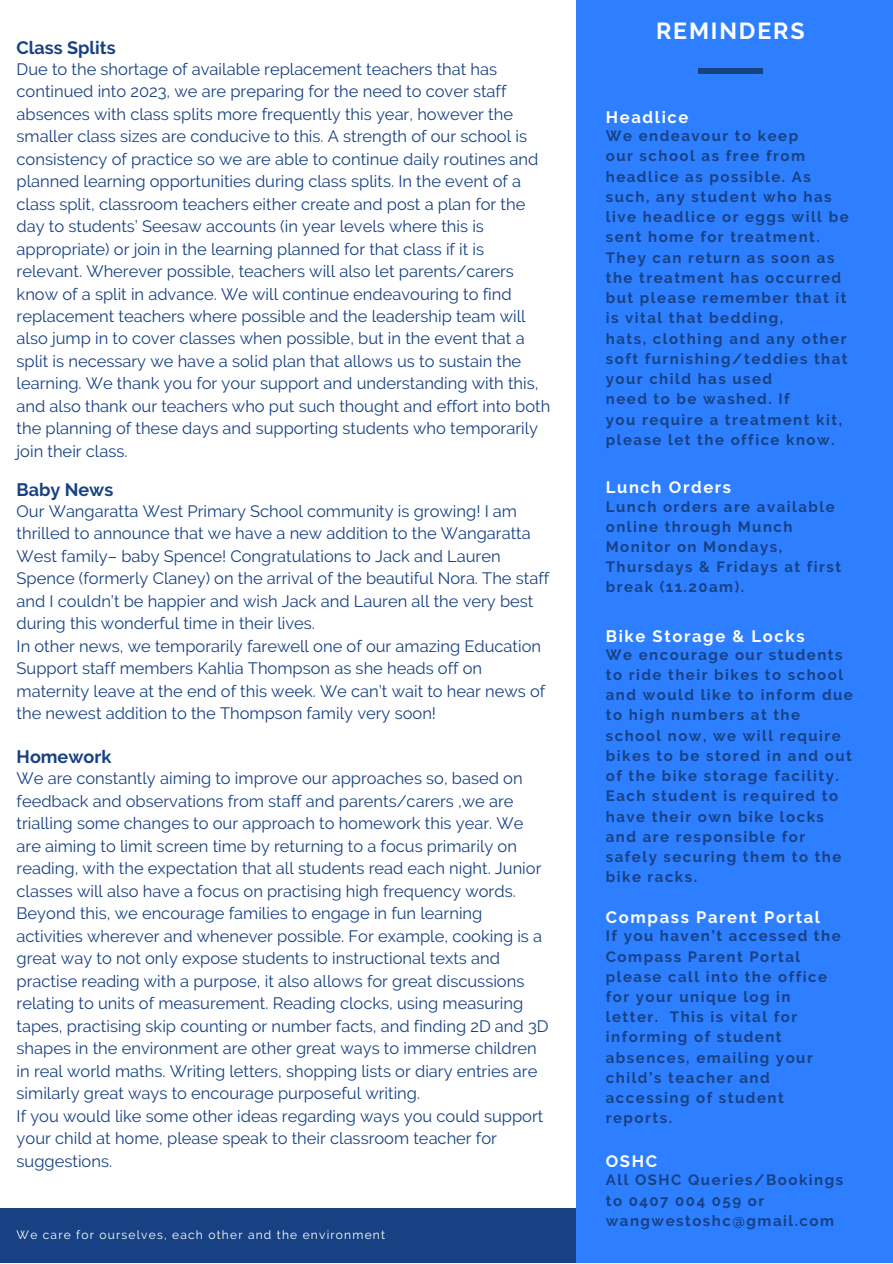
<style>
.page{position:relative;width:893px;height:1264px;background:#fff}
.page>*{position:absolute;margin:0;border:0;box-sizing:border-box;transform-origin:0 0}
.t1{font:700 23.1px "Raleway";letter-spacing:.08em;color:#fff}
.t2{font:700 18px "Raleway";color:#184183}
.t3{font:16.5px/22.5px "Raleway";color:#184183}
.t4{font:700 16.5px "Raleway";letter-spacing:.1em;color:#fff}
.t5{font:700 15px/20.2px "Raleway";letter-spacing:.1em;color:#184183}
.t6{font:12px "Raleway";letter-spacing:.1em;color:#fff}
</style>
<div class="page">
<div style="left:0;top:1208px;width:650px;height:54px;background:#184183"></div>
<div style="left:576px;top:0;width:316px;height:1262px;background:#2e7fff"></div>
<div style="left:698px;top:68px;width:64px;height:6px;background:#184183"></div>
<p class="t2" style="left:17px;top:37px;width:101px">Class Splits</p>
<p class="t3" style="left:17px;top:57px;width:535px">Due to the shortage of available replacement teachers that has continued into 2023, we are preparing for the need to cover staff absences with class splits more frequently this year, however the smaller class sizes are conducive to this. A strength of our school is consistency of practice so we are able to continue daily routines and planned learning opportunities during class splits. In the event of a class split, classroom teachers either create and post a plan for the day to students’ Seesaw accounts (in year levels where this is appropriate) or join in the learning planned for that class if it is relevant. Wherever possible, teachers will also let parents/carers know of a split in advance. We will continue endeavouring to find replacement teachers where possible and the leadership team will also jump in to cover classes when possible, but in the event that a split is necessary we have a solid plan that allows us to sustain the learning. We thank you for your support and understanding with this, and also thank our teachers who put such thought and effort into both the planning of these days and supporting students who temporarily join their class.</p>
<p class="t2" style="left:17px;top:479px;width:98px">Baby News</p>
<p class="t3" style="left:17px;top:499px;width:534px">Our Wangaratta West Primary School community is growing! I am thrilled to announce that we have a new addition to the Wangaratta West family– baby Spence! Congratulations to Jack and Lauren Spence (formerly Claney) on the arrival of the beautiful Nora. The staff and I couldn’t be happier and wish Jack and Lauren all the very best during this wonderful time in their lives.<br>In other news, we temporarily farewell one of our amazing Education Support staff members Kahlia Thompson as she heads off on maternity leave at the end of this week. We can’t wait to hear news of the newest addition to the Thompson family very soon!</p>
<p class="t2" style="left:17px;top:746px;width:96px">Homework</p>
<p class="t3" style="left:17px;top:767px;width:533px">We are constantly aiming to improve our approaches so, based on feedback and observations from staff and parents/carers ,we are trialling some changes to our approach to homework this year. We are aiming to limit screen time by returning to a focus primarily on reading, with the expectation that all students read each night. Junior classes will also have a focus on practising high frequency words.<br>Beyond this, we encourage families to engage in fun learning activities wherever and whenever possible. For example, cooking is a great way to not only expose students to instructional texts and practise reading with a purpose, it also allows for great discussions relating to units of measurement. Reading clocks, using measuring tapes, practising skip counting or number facts, and finding 2D and 3D shapes in the environment are other great ways to immerse children in real world maths. Writing letters, shopping lists or diary entries are similarly great ways to encourage purposeful writing.<br>If you would like some other ideas regarding ways you could support your child at home, please speak to their classroom teacher for suggestions.</p>
<p class="t6" style="left:17px;top:1227px;width:370px">We care for ourselves, each other and the environment</p>
<h1 class="t1" style="left:656px;top:17px;width:150px">REMINDERS</h1>
<p class="t4" style="left:605px;top:107px;width:84px">Headlice</p>
<p class="t5" style="left:605px;top:126px;width:244px">We endeavour to keep<br>our school as free from headlice as possible. As such, any student who has live headlice or eggs will be sent home for treatment.<br>They can return as soon as the treatment has occurred but please remember that it is vital that bedding,<br>hats, clothing and any other soft furnishing/teddies that your child has used<br>need to be washed. If<br>you require a treatment kit, please let the office know.</p>
<p class="t4" style="left:605px;top:478px;width:127px">Lunch Orders</p>
<p class="t5" style="left:605px;top:496px;width:237px">Lunch orders are available online through Munch<br>Monitor on Mondays,<br>Thursdays &amp; Fridays at first break (11.20am).</p>
<p class="t4" style="left:605px;top:626px;width:200px">Bike Storage &amp; Locks</p>
<p class="t5" style="left:605px;top:644px;width:248px">We encourage our students to ride their bikes to school and would like to inform due to high numbers at the school now, we will require bikes to be stored in and out of the bike storage facility.<br>Each student is required to have their own bike locks and are responsible for safely securing them to the bike racks.</p>
<p class="t4" style="left:605px;top:907px;width:216px">Compass Parent Portal</p>
<p class="t5" style="left:605px;top:925px;width:236px">If you haven’t accessed the<br>Compass Parent Portal please call into the office for your unique log in letter. This is vital for informing of student absences, emailing your child’s teacher and accessing of student reports.</p>
<p class="t4" style="left:605px;top:1151px;width:53px">OSHC</p>
<p class="t5" style="left:605px;top:1169px;width:239px">All OSHC Queries/Bookings to 0407 004 059 or wangwestoshc@gmail.com</p>
</div>
